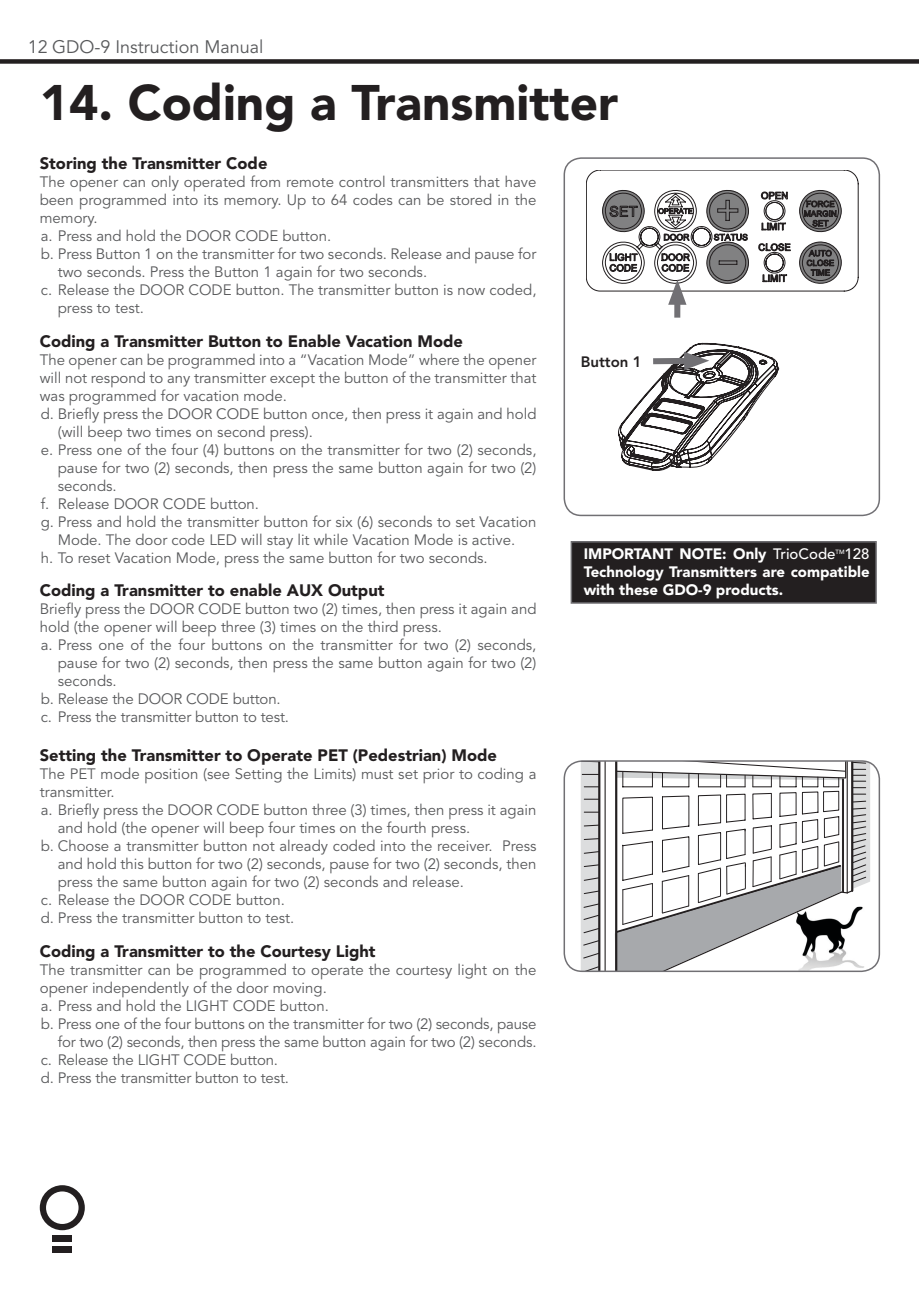
<style>
.page{position:relative;width:919px;height:1289px;background:#fff}
.page>*{position:absolute;margin:0;border:0;box-sizing:border-box;transform-origin:0 0}
.Page_Header{font:900 49.5px "Avenir LT";color:#231f20}
.t1{font:18px "Avenir LT";color:#58595b}
.Contents_Text{font:900 16.5px "Avenir LT";color:#231f20}
.Body_Copy{font:15px/18px "Avenir LT";color:#58595b}
.Warning{font:900 15px/18px "Avenir LT";color:#fff;text-align:justify}
.Figure_Labels{font:800 15px "Avenir LT";color:#231f20}
.Warning-2{font:500 6.15px "Avenir LT";color:#fff}
.s1{font-weight:500}
</style>
<div class="page">
<div style="left:0;top:59px;width:918px;height:5px;background:#231f20"></div>
<svg style="left:40px;top:1185px;width:45px;height:45px"></svg>
<div style="left:52px;top:1235px;width:20px;height:6px;background:#231f20"></div>
<div style="left:52px;top:1245px;width:20px;height:7px;background:#231f20"></div>
<div style="left:563px;top:157px;width:317px;height:359px;border:2px solid #717074;border-radius:17px"></div>
<div style="left:674px;top:294px;width:6px;height:23px;background:#717074"></div>
<svg style="left:586px;top:170px;width:272px;height:135px"></svg>
<svg style="left:618px;top:343px;width:160px;height:127px"></svg>
<div style="left:571px;top:542px;width:305px;height:61px;background:#231f20"></div>
<div style="left:570px;top:541px;width:306px;height:62px;border:2px solid #717074"></div>
<svg style="left:581px;top:763px;width:16px;height:206px;background:#cfd0d1"></svg>
<svg style="left:597px;top:763px;width:9px;height:206px"></svg>
<hr style="left:604px;top:761px;width:1px;height:210px;background:#231f20">
<svg style="left:614px;top:763px;width:251px;height:206px"></svg>
<div style="left:563px;top:760px;width:317px;height:212px;border:2px solid #717074;border-radius:18px"></div>
<p class="t1" style="left:28px;top:36px;width:237px">12 GDO-9 Instruction Manual</p>
<p class="Page_Header" style="left:40px;top:73px;width:580px">14. Coding a Transmitter</p>
<p class="Contents_Text" style="left:40px;top:154px;width:229px">Storing the Transmitter Code</p>
<p class="Body_Copy" style="left:40px;top:173px;width:498px;text-align:justify">The opener can only operated from remote control transmitters that have been programmed into its memory. Up to 64 codes can be stored in the memory.</p>
<p class="Body_Copy" style="left:41px;top:227px;width:292px">a. Press and hold the DOOR CODE button.</p>
<p class="Body_Copy" style="left:58px;top:245px;width:480px;text-indent:-17px">b. Press Button 1 on the transmitter for two seconds. Release and pause for two seconds. Press the Button 1 again for two seconds.</p>
<p class="Body_Copy" style="left:58px;top:281px;width:480px;text-indent:-17px">c. Release the DOOR CODE button. The transmitter button is now coded, press to test.</p>
<p class="Contents_Text" style="left:40px;top:331px;width:425px">Coding a Transmitter Button to Enable Vacation Mode</p>
<p class="Body_Copy" style="left:40px;top:351px;width:498px;text-align:justify">The opener can be programmed into a “Vacation Mode” where the opener will not respond to any transmitter except the button of the transmitter that was programmed for vacation mode.</p>
<p class="Body_Copy" style="left:58px;top:405px;width:480px;text-indent:-17px">d. Briefly press the DOOR CODE button once, then press it again and hold (will beep two times on second press).</p>
<p class="Body_Copy" style="left:58px;top:441px;width:480px;text-align:justify;text-indent:-17px">e. Press one of the four (4) buttons on the transmitter for two (2) seconds, pause for two (2) seconds, then press the same button again for two (2) seconds.</p>
<p class="Body_Copy" style="left:41px;top:495px;width:220px">f. Release DOOR CODE button.</p>
<p class="Body_Copy" style="left:41px;top:513px;width:497px;text-align:center">g. Press and hold the transmitter button for six (6) seconds to set Vacation<br>Mode. The door code LED will stay lit while Vacation Mode is active.</p>
<p class="Body_Copy" style="left:41px;top:549px;width:448px">h. To reset Vacation Mode, press the same button for two seconds.</p>
<p class="Contents_Text" style="left:40px;top:580px;width:346px">Coding a Transmitter to enable AUX Output</p>
<p class="Body_Copy" style="left:40px;top:600px;width:498px">Briefly press the DOOR CODE button two (2) times, then press it again and hold (the opener will beep three (3) times on the third press.</p>
<p class="Body_Copy" style="left:58px;top:636px;width:480px;text-align:justify;text-indent:-17px">a. Press one of the four buttons on the transmitter for two (2) seconds, pause for two (2) seconds, then press the same button again for two (2) seconds.</p>
<p class="Body_Copy" style="left:41px;top:690px;width:241px">b. Release the DOOR CODE button.</p>
<p class="Body_Copy" style="left:41px;top:708px;width:250px">c. Press the transmitter button to test.</p>
<p class="Contents_Text" style="left:40px;top:745px;width:458px">Setting the Transmitter to Operate PET (Pedestrian) Mode</p>
<p class="Body_Copy" style="left:40px;top:765px;width:498px">The PET mode position (see Setting the Limits) must set prior to coding a transmitter.</p>
<p class="Body_Copy" style="left:58px;top:801px;width:480px;text-indent:-17px">a. Briefly press the DOOR CODE button three (3) times, then press it again and hold (the opener will beep four times on the fourth press.</p>
<p class="Body_Copy" style="left:58px;top:837px;width:480px;text-align:justify;text-indent:-17px">b. Choose a transmitter button not already coded into the receiver. Press and hold this button for two (2) seconds, pause for two (2) seconds, then press the same button again for two (2) seconds and release.</p>
<p class="Body_Copy" style="left:41px;top:891px;width:246px">c. Release the DOOR CODE button.</p>
<p class="Body_Copy" style="left:41px;top:909px;width:255px">d. Press the transmitter button to test.</p>
<p class="Contents_Text" style="left:40px;top:941px;width:337px">Coding a Transmitter to the Courtesy Light</p>
<p class="Body_Copy" style="left:40px;top:960px;width:498px">The transmitter can be programmed to operate the courtesy light on the opener independently of the door moving.</p>
<p class="Body_Copy" style="left:41px;top:996px;width:289px">a. Press and hold the LIGHT CODE button.</p>
<p class="Body_Copy" style="left:41px;top:1014px;width:497px;text-align:right">b. Press one of the four buttons on the transmitter for two (2) seconds, pause for two (2) seconds, then press the same button again for two (2) seconds.</p>
<p class="Body_Copy" style="left:41px;top:1050px;width:239px">c. Release the LIGHT CODE button.</p>
<p class="Body_Copy" style="left:41px;top:1068px;width:250px">d. Press the transmitter button to test.</p>
<p class="Figure_Labels" style="left:580px;top:353px;width:63px">Button 1</p>
<p class="Warning" style="left:583px;top:545px;width:253px">IMPORTANT NOTE: Only <span class="s1">TrioCode</span></p>
<p class="Warning-2" style="left:835px;top:548px;width:11px">TM</p>
<p class="Warning" style="left:583px;top:545px;width:287px;text-indent:261px"><span class="s1">128<br></span>Technology Transmitters are compatible with these GDO-9 products.</p>
</div>
